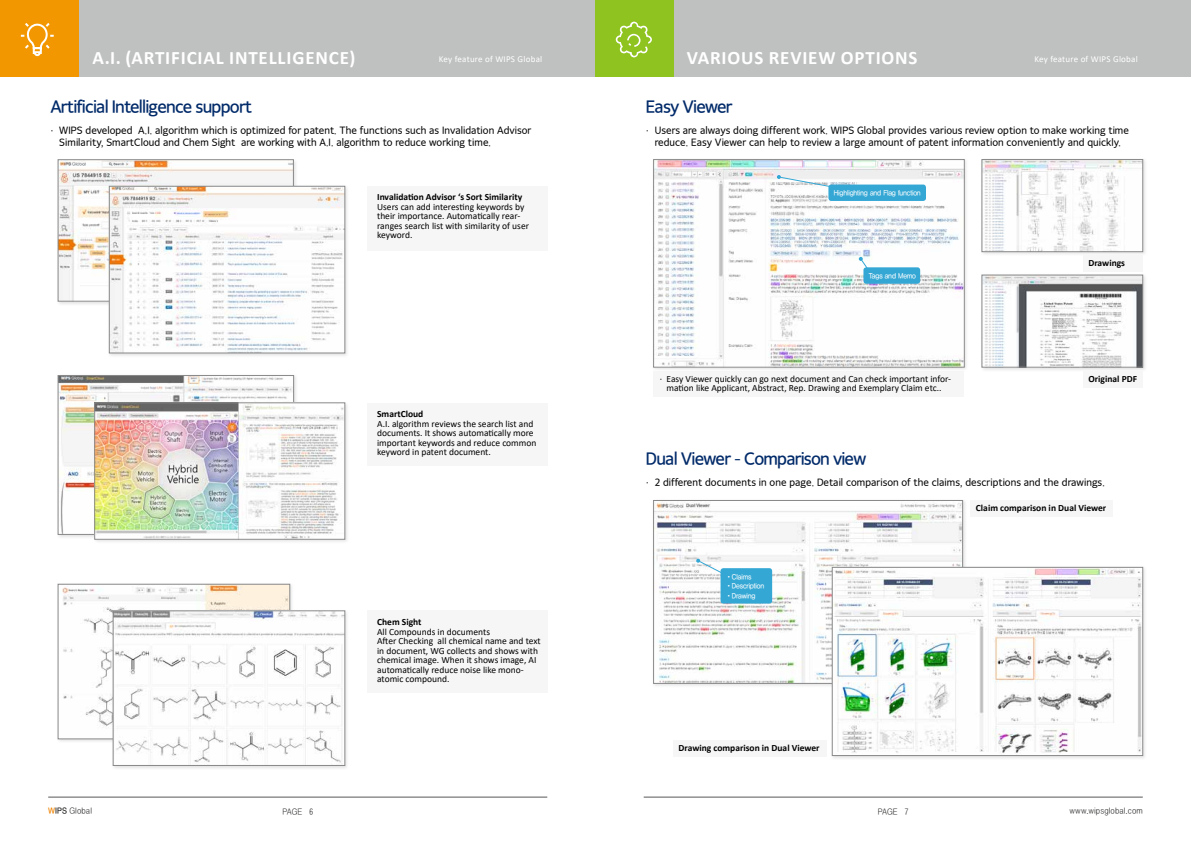
<style>
.page{position:relative;width:1191px;height:842px;background:#fff}
.page>*{position:absolute;margin:0;border:0;box-sizing:border-box;transform-origin:0 0}
.t1{font:700 19px "Calibri";letter-spacing:.045em;color:#fff}
.t2{font:17px "SD Gt Neoc Uni d Md";letter-spacing:-.05em;color:#002a69}
.t3{font:10px/12px "SD Gt Neoc Uni c Rg";color:#000;text-align:center}
.t4{font:9.5px/9.5px "Calibri";color:#000}
.t5{font:700 9.5px "Calibri";color:#000}
.t6{font:9px "Calibri";letter-spacing:.025em;color:#fff}
.t7{font:8px "YDVYGO520";letter-spacing:.01em;color:#1f1e1d}
.t8{font:7.5px "YDVYGO13";letter-spacing:-.025em;color:#fff;scale:.9 1}
.s1{font-family:"YDVYGO11"}
.s2{font-family:"YDVYGO540";color:#f08300}
.s3{font-family:"YDVYGO540"}
</style>
<div class="page">
<hr style="left:643px;top:797px;width:499px;height:1px;background:#595757">
<hr style="left:48px;top:797px;width:499px;height:1px;background:#595757">
<div style="left:595px;top:0;width:596px;height:77px;background:#bfc0c0"></div>
<div style="left:653px;top:371px;width:311px;height:25px;background:#f6f6f6"></div>
<div style="left:652px;top:158px;width:316px;height:214px;background:#9fa0a0;opacity:.3"></div>
<img style="left:655px;top:161px;width:307px;height:204px">
<div style="left:653px;top:159px;width:311px;height:208px;border:1px solid #898989"></div>
<div style="left:980px;top:158px;width:167px;height:98px;background:#9fa0a0;opacity:.3"></div>
<img style="left:983px;top:161px;width:157px;height:89px">
<div style="left:981px;top:159px;width:161px;height:93px;border:1px solid #898989"></div>
<div style="left:980px;top:273px;width:167px;height:99px;background:#9fa0a0;opacity:.3"></div>
<img style="left:983px;top:277px;width:157px;height:88px">
<div style="left:981px;top:275px;width:161px;height:92px;border:1px solid #898989"></div>
<div style="left:652px;top:499px;width:315px;height:189px;background:#9fa0a0;opacity:.3"></div>
<img style="left:655px;top:502px;width:305px;height:179px">
<div style="left:653px;top:500px;width:309px;height:183px;border:1px solid #898989"></div>
<div style="left:830px;top:565px;width:317px;height:195px;background:#9fa0a0;opacity:.3"></div>
<img style="left:834px;top:569px;width:306px;height:185px">
<div style="left:832px;top:567px;width:310px;height:189px;border:1px solid #898989"></div>
<div style="left:720px;top:568px;width:52px;height:35px;background:#34a7d5;border-radius:3px"></div>
<div style="left:863px;top:267px;width:57px;height:17px;background:#34a7d5;border-radius:3px"></div>
<div style="left:828px;top:185px;width:98px;height:16px;background:#34a7d5;border-radius:3px"></div>
<svg style="left:696px;top:558px;width:33px;height:19px"></svg>
<svg style="left:858px;top:257px;width:16px;height:21px"></svg>
<svg style="left:777px;top:175px;width:70px;height:16px"></svg>
<div style="left:1082px;top:255px;width:60px;height:16px;background:#f6f6f6"></div>
<div style="left:1082px;top:371px;width:60px;height:16px;background:#f6f6f6"></div>
<div style="left:970px;top:500px;width:142px;height:17px;background:#f6f6f6"></div>
<div style="left:673px;top:740px;width:153px;height:16px;background:#f6f6f6"></div>
<div style="left:78px;top:0;width:526px;height:77px;background:#bfc0c0"></div>
<div style="left:367px;top:186px;width:180px;height:65px;background:#f6f6f6"></div>
<div style="left:367px;top:403px;width:180px;height:62px;background:#f6f6f6"></div>
<div style="left:367px;top:611px;width:180px;height:82px;background:#f6f6f6"></div>
<div style="left:56px;top:158px;width:242px;height:148px;background:#9fa0a0;opacity:.3"></div>
<img style="left:60px;top:162px;width:231px;height:137px">
<div style="left:58px;top:160px;width:235px;height:141px;border:1px solid #898989"></div>
<div style="left:56px;top:374px;width:242px;height:165px;background:#9fa0a0;opacity:.3"></div>
<img style="left:60px;top:377px;width:232px;height:155px">
<div style="left:58px;top:375px;width:236px;height:159px;border:1px solid #898989"></div>
<div style="left:56px;top:582px;width:238px;height:161px;background:#9fa0a0;opacity:.3"></div>
<img style="left:60px;top:586px;width:228px;height:151px">
<div style="left:58px;top:584px;width:232px;height:155px;border:1px solid #898989"></div>
<div style="left:107px;top:184px;width:242px;height:174px;background:#9fa0a0;opacity:.3"></div>
<img style="left:111px;top:188px;width:232px;height:163px">
<div style="left:109px;top:186px;width:236px;height:167px;border:1px solid #898989"></div>
<div style="left:93px;top:401px;width:256px;height:143px;background:#9fa0a0;opacity:.3"></div>
<img style="left:97px;top:405px;width:246px;height:132px">
<div style="left:95px;top:403px;width:250px;height:136px;border:1px solid #898989"></div>
<div style="left:111px;top:609px;width:238px;height:161px;background:#9fa0a0;opacity:.3"></div>
<img style="left:115px;top:613px;width:228px;height:150px">
<div style="left:113px;top:611px;width:232px;height:154px;border:1px solid #898989"></div>
<div style="left:0;top:0;width:78px;height:77px;background:#f39700"></div>
<svg style="left:20px;top:23px;width:34px;height:34px"></svg>
<div style="left:595px;top:0;width:78px;height:77px;background:#8fc31f"></div>
<svg style="left:616px;top:22px;width:36px;height:35px"></svg>
<h1 class="t1" style="left:93px;top:44px;width:98px">A.I. (Artificia</h1>
<h1 class="t1" style="left:216px;top:44px;width:141px">l Intelligence)</h1>
<h2 class="t2" style="left:50px;top:98px;width:203px">Artificial Intelligence support</h2>
<p class="t3" style="left:59px;top:124px;width:473px;text-align:left;text-indent:-9px">· WIPS developed A.I. algorithm which is optimized for patent. The functions such as Invalidation Advisor<br>Similarity, SmartCloud and Chem Sight are working with A.I. algorithm to reduce working time.</p>
<p class="t6" style="left:439px;top:53px;width:105px">Key feature of WIPS Global</p>
<p class="t5" style="left:377px;top:191px;width:146px">Invalidation Advisor ‘s Sort Similarity</p>
<p class="t4" style="left:377px;top:202px;width:153px">Users can add interesting keywords by their importance. Automatically rear&shy;ranges search list with similarity of user keyword.</p>
<p class="t5" style="left:377px;top:407px;width:48px">SmartCloud</p>
<p class="t4" style="left:377px;top:419px;width:161px">A.I. algorithm reviews the search list and documents. It shows automatically more important keywords and reduce common keyword in patent document.</p>
<p class="t5" style="left:377px;top:615px;width:46px">Chem Sight</p>
<p class="t4" style="left:377px;top:626px;width:165px">All Compounds in documents<br>After Checking all chemical name and text in document, WG collects and shows with chemical image. When it shows image, AI automatically reduce noise like mono&shy;atomic compound.</p>
<h1 class="t1" style="left:686px;top:44px;width:231px">Various revi ew options</h1>
<p class="t6" style="left:1034px;top:53px;width:105px">Key feature of WIPS Global</p>
<h2 class="t2" style="left:646px;top:98px;width:88px">Easy Viewer</h2>
<p class="t3" style="left:646px;top:124px;width:484px">· Users are always doing different work. WIPS Global provides various review option to make working time reduce. Easy Viewer can help to review a large amount of patent information conveniently and quickly.</p>
<p class="t8" style="left:834px;top:188px;width:98px">Highlighting and Flag function</p>
<p class="t8" style="left:869px;top:271px;width:54px">Tags and Memo</p>
<p class="t4" style="left:660px;top:373px;width:293px;text-align:center">· Easy Viewer quickly can go next document and Can check important infor&shy;mation like Applicant, Abstract, Rep. Drawing and Exemplary Claim etc..</p>
<h2 class="t2" style="left:646px;top:450px;width:222px">Dual Viewer – Comparison view</h2>
<p class="t5" style="left:1088px;top:256px;width:38px">Drawings</p>
<p class="t5" style="left:1088px;top:372px;width:44px">Original PDF</p>
<p class="t3" style="left:646px;top:476px;width:460px">· 2 different documents in one page. Detail comparison of the claims, descriptions and the drawings.</p>
<p class="t8" style="left:726px;top:571px;width:30px"><span class="s1">•</span>Claims</p>
<p class="t8" style="left:726px;top:581px;width:44px"><span class="s1">•</span>Description</p>
<p class="t8" style="left:726px;top:590px;width:35px"><span class="s1">•</span>Drawing</p>
<p class="t5" style="left:678px;top:741px;width:143px">Drawing comparison in Dual Viewer</p>
<p class="t5" style="left:976px;top:501px;width:132px">Claim comparison in Dual Viewer</p>
<p class="t7" style="left:48px;top:805px;width:45px"><span class="s2">W</span><span class="s3">IPS</span> Global</p>
<p class="t7" style="left:282px;top:806px;width:32px">Page 6</p>
<p class="t7" style="left:878px;top:806px;width:32px">Page 7</p>
<p class="t7" style="left:1069px;top:805px;width:75px">www.wipsglobal.com</p>
</div>
